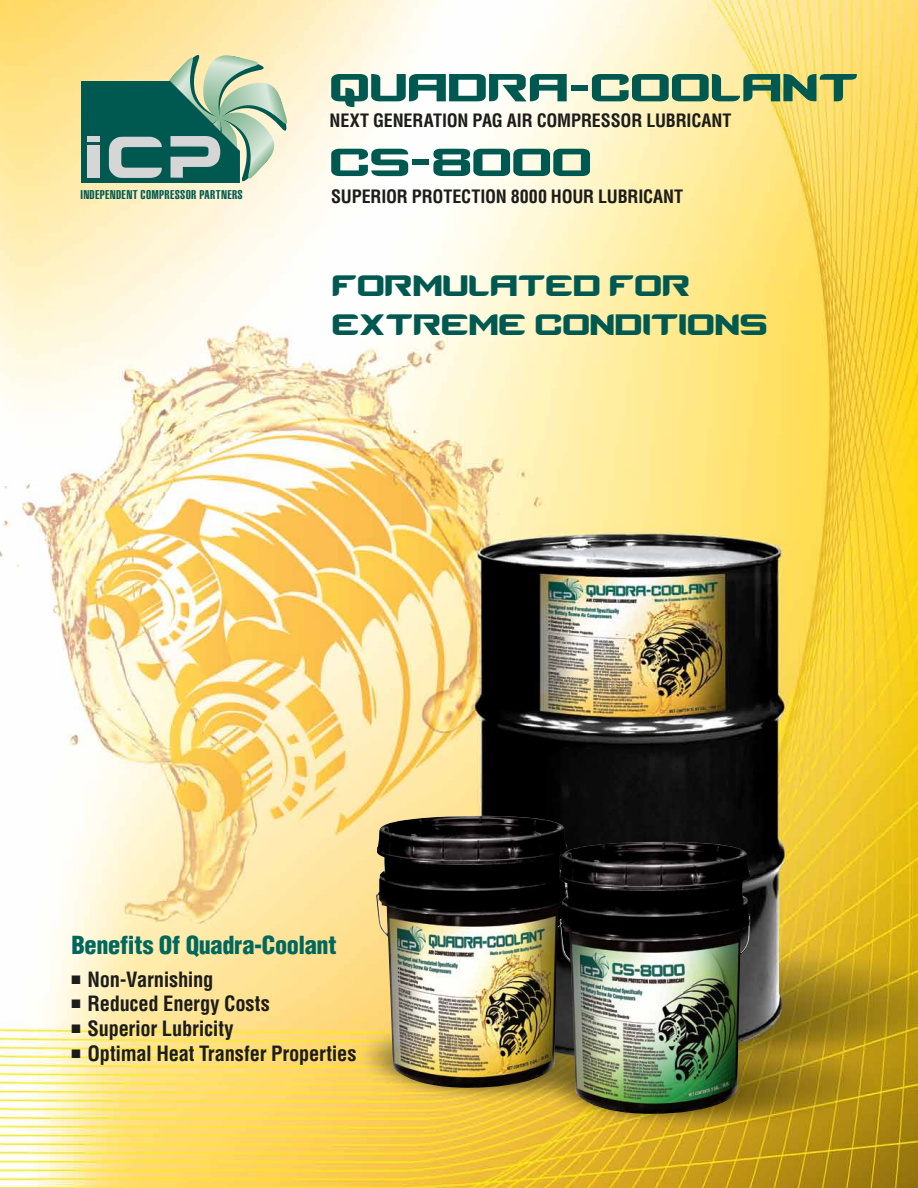
<style>
.page{position:relative;width:918px;height:1188px;background:#fff}
.page>*{position:absolute;margin:0;border:0;box-sizing:border-box;transform-origin:0 0}
.t1{font:54.6px/74.7px "Counter Strike";color:#005950}
.t2{font:41.25px/39px "Counter Strike";color:#005950;scale:.91 1}
.t3{font:900 condensed 24.3px "Helvetica";letter-spacing:-.015em;color:#00675d}
.t4{font:700 condensed 20.55px "Helvetica";letter-spacing:-.015em;color:#1c1c1a}
.t5{font:700 condensed 18px "Helvetica";letter-spacing:-.01em;color:#1c1c1a}
.t6{font:900 extra-condensed 12.45px "Helvetica";letter-spacing:.015em;color:#005950;scale:1.25 1}
</style>
<div class="page">
<img style="left:0;top:0;width:918px;height:1188px">
<img style="left:376px;top:816px;width:192px;height:272px">
<img style="left:559px;top:842px;width:192px;height:272px">
<svg style="left:81px;top:54px;width:206px;height:129px;background:#7aa28c"></svg>
<p class="t6" style="left:81px;top:187px;width:131px">INDEPENDENT COMPRESSOR PARTNERS</p>
<h1 class="t1" style="left:330px;top:47px;width:530px">QUADRA–COOLANT<br>CS–8000</h1>
<p class="t5" style="left:330px;top:110px;width:403px">NEXT GENERATION PAG AIR COMPRESSOR LUBRICANT</p>
<p class="t5" style="left:331px;top:185px;width:354px">SUPERIOR PROTECTION 8000 HOUR LUBRICANT</p>
<h2 class="t2" style="left:332px;top:264px;width:480px">FORMULATED FOR<br>EXTREME CONDITIONS</h2>
<p class="t3" style="left:71px;top:930px;width:267px">Benefits Of Quadra-Coolant</p>
<p class="t4" style="left:71px;top:967px;width:144px">■ Non-Varnishing</p>
<p class="t4" style="left:71px;top:992px;width:200px">■ Reduced Energy Costs</p>
<p class="t4" style="left:71px;top:1016px;width:164px">■ Superior Lubricity</p>
<p class="t4" style="left:71px;top:1041px;width:287px">■ Optimal Heat Transfer Properties</p>
</div>
